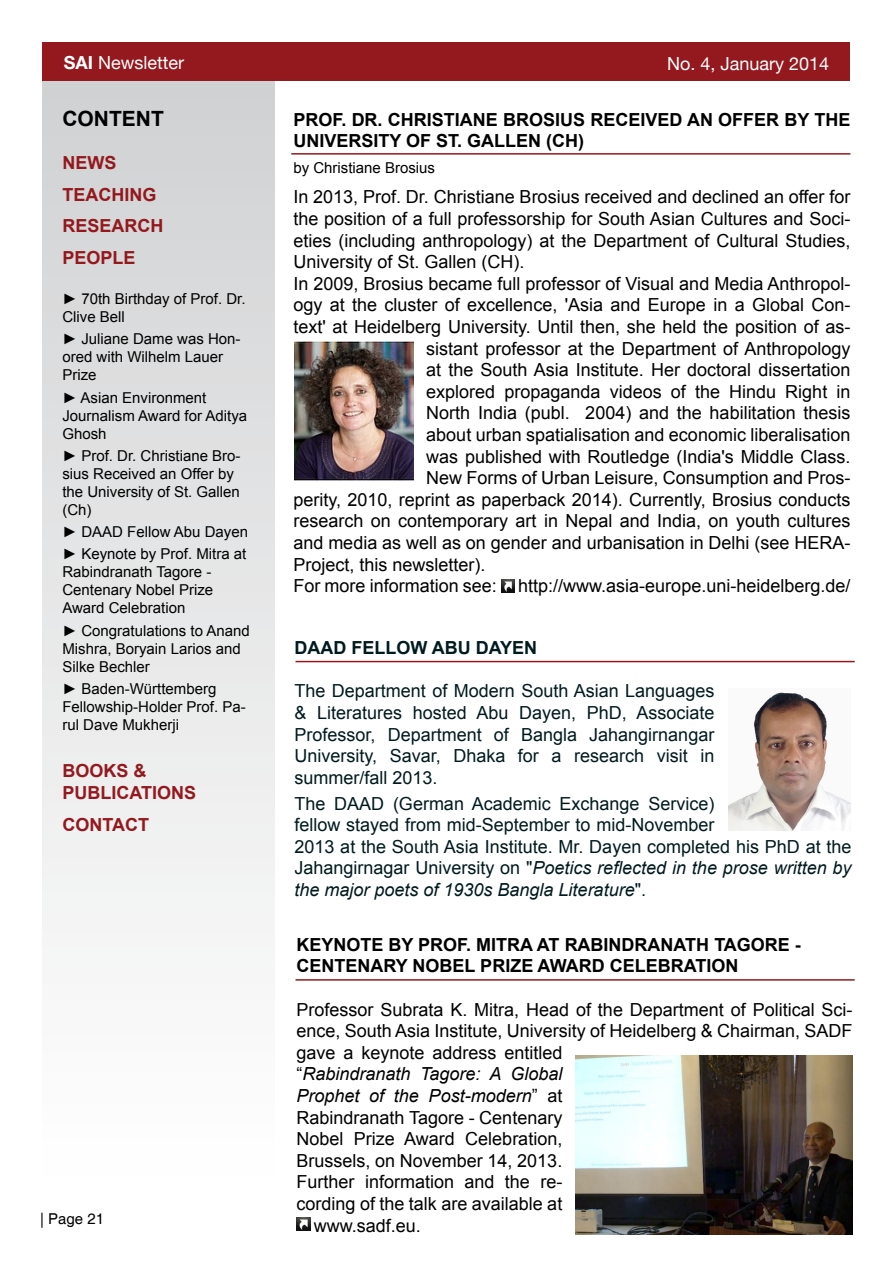
<style>
.page{position:relative;width:893px;height:1263px;background:#fff}
.page>*{position:absolute;margin:0;border:0;box-sizing:border-box;transform-origin:0 0}
.t1{font:700 21px "Arial";color:#000}
.t2{font:18px "Arial";color:#000}
.t3{font:18px/21.6px "Arial";color:#011a1e;text-align:justify}
.t4{font:700 18px/21.6px "Arial";color:#000}
.t5{font:italic 18px "Arial";color:#000}
.t6{font:700 18px/32.4px "Arial";color:#93191e}
.t7{font:18px "Helvetica Neue";color:#fff}
.t8{font:700 18px "Arial";color:#011a1e}
.t9{font:15px/18px "Arial";color:#000}
.t10{font:15px "Helvetica";color:#000}
.s1{font-weight:700}
.s2{font-style:italic}
.s3{font-style:normal}
</style>
<div class="page">
<div style="left:43px;top:81px;width:231px;height:1105px;background:linear-gradient(to bottom,#d0d1d2,#fff)"></div>
<div style="left:43px;top:43px;width:807px;height:38px;background:#93191e"></div>
<hr style="left:291px;top:153px;width:559px;height:2px;background:#93191e">
<img style="left:501px;top:580px;width:14px;height:13px">
<img style="left:294px;top:341px;width:120px;height:139px">
<hr style="left:296px;top:661px;width:559px;height:1px;background:#93191e">
<img style="left:729px;top:692px;width:121px;height:138px">
<svg style="left:297px;top:1217px;width:13px;height:13px"></svg>
<hr style="left:296px;top:979px;width:559px;height:2px;background:#93191e">
<img style="left:575px;top:1056px;width:278px;height:178px">
<p class="t7" style="left:64px;top:52px;width:122px"><span class="s1">SAI</span> Newsletter</p>
<p class="t7" style="left:667px;top:52px;width:164px">No. 4, January 2014</p>
<p class="t4" style="left:293px;top:109px;width:558px">PROF. DR. CHRISTIANE BROSIUS RECEIVED AN OFFER BY THE<br>UNIVERSITY OF ST. GALLEN (CH)</p>
<p class="t9" style="left:293px;top:159px;width:143px">by Christiane Brosius</p>
<p class="t2" style="left:293px;top:185px;width:559px">In 2013, Prof. Dr. Christiane Brosius received and declined an offer for</p>
<p class="t2" style="left:293px;top:207px;width:558px">the position of a full professorship for South Asian Cultures and Soci-</p>
<p class="t2" style="left:293px;top:228px;width:558px">eties (including anthropology) at the Department of Cultural Studies,</p>
<p class="t2" style="left:293px;top:250px;width:233px">University of St. Gallen (CH).</p>
<p class="t2" style="left:293px;top:272px;width:559px">In 2009, Brosius became full professor of Visual and Media Anthropol-</p>
<p class="t2" style="left:293px;top:293px;width:559px">ogy at the cluster of excellence, 'Asia and Europe in a Global Con-</p>
<p class="t2" style="left:293px;top:315px;width:559px">text' at Heidelberg University. Until then, she held the position of as-</p>
<p class="t2" style="left:426px;top:336px;width:426px">sistant professor at the Department of Anthropology</p>
<p class="t2" style="left:426px;top:358px;width:426px">at the South Asia Institute. Her doctoral dissertation</p>
<p class="t2" style="left:426px;top:380px;width:426px">explored propaganda videos of the Hindu Right in</p>
<p class="t2" style="left:426px;top:401px;width:426px">North India (publ. 2004) and the habilitation thesis</p>
<p class="t2" style="left:426px;top:423px;width:426px">about urban spatialisation and economic liberalisation</p>
<p class="t2" style="left:426px;top:444px;width:426px">was published with Routledge (India's Middle Class.</p>
<p class="t2" style="left:426px;top:466px;width:426px">New Forms of Urban Leisure, Consumption and Pros-</p>
<p class="t2" style="left:293px;top:488px;width:558px">perity, 2010, reprint as paperback 2014). Currently, Brosius conducts</p>
<p class="t2" style="left:293px;top:509px;width:558px">research on contemporary art in Nepal and India, on youth cultures</p>
<p class="t2" style="left:293px;top:531px;width:558px">and media as well as on gender and urbanisation in Delhi (see HERA-</p>
<p class="t2" style="left:293px;top:552px;width:194px">Project, this newsletter).</p>
<p class="t2" style="left:293px;top:574px;width:558px">For more information see: http://www.asia-europe.uni-heidelberg.de/</p>
<p class="t1" style="left:62px;top:105px;width:103px">CONTENT</p>
<p class="t6" style="left:62px;top:147px;width:95px">NEWS<br>TEACHING</p>
<p class="t6" style="left:62px;top:210px;width:102px">RESEARCH<br>PEOPLE</p>
<p class="t9" style="left:62px;top:290px;width:185px">► 70th Birthday of Prof. Dr.<br>Clive Bell</p>
<p class="t9" style="left:62px;top:330px;width:180px">► Juliane Dame was Hon&shy;ored with Wilhelm Lauer<br>Prize</p>
<p class="t9" style="left:62px;top:388px;width:186px">► Asian Environment<br>Journalism Award for Aditya<br>Ghosh</p>
<p class="t9" style="left:62px;top:447px;width:180px">► Prof. Dr. Christiane Bro&shy;sius Received an Offer by the University of St. Gallen (Ch)</p>
<p class="t9" style="left:62px;top:521px;width:187px;line-height:22.2px">► DAAD Fellow Abu Dayen ► Keynote by Prof. Mitra at</p>
<p class="t9" style="left:62px;top:563px;width:152px">Rabindranath Tagore -<br>Centenary Nobel Prize<br>Award Celebration</p>
<p class="t9" style="left:62px;top:621px;width:189px">► Congratulations to Anand<br>Mishra, Boryain Larios and<br>Silke Bechler</p>
<p class="t9" style="left:62px;top:680px;width:185px">► Baden-Württemberg<br>Fellowship-Holder Prof. Pa&shy;rul Dave Mukherji</p>
<p class="t6" style="left:62px;top:761px;width:135px;line-height:21.6px">BOOKS &amp;<br>PUBLICATIONS</p>
<p class="t6" style="left:62px;top:809px;width:88px">CONTACT</p>
<p class="t8" style="left:294px;top:636px;width:244px">DAAD FELLOW ABU DAYEN</p>
<p class="t3" style="left:294px;top:680px;width:421px">The Department of Modern South Asian Languages &amp; Literatures hosted Abu Dayen, PhD, Associate Professor, Department of Bangla Jahangirnangar University, Savar, Dhaka for a research visit in summer/fall 2013.</p>
<p class="t3" style="left:294px;top:793px;width:558px;text-align:left">The DAAD (German Academic Exchange Service)<br>fellow stayed from mid-September to mid-November<br>2013 at the South Asia Institute. Mr. Dayen completed his PhD at the Jahangirnagar University on "<span class="s2">Poetics reflected in the prose written by the major poets of 1930s Bangla Literature</span>".</p>
<p class="t4" style="left:297px;top:934px;width:506px">KEYNOTE BY PROF. MITRA AT RABINDRANATH TAGORE -<br>CENTENARY NOBEL PRIZE AWARD CELEBRATION</p>
<p class="t2" style="left:297px;top:997px;width:557px">Professor Subrata K. Mitra, Head of the Department of Political Sci-</p>
<p class="t2" style="left:297px;top:1019px;width:557px">ence, South Asia Institute, University of Heidelberg &amp; Chairman, SADF</p>
<p class="t2" style="left:297px;top:1041px;width:267px">gave a keynote address entitled</p>
<p class="t5" style="left:297px;top:1062px;width:267px"><span class="s3">“</span>Rabindranath Tagore: A Global</p>
<p class="t5" style="left:297px;top:1084px;width:267px">Prophet of the Post-modern<span class="s3">” at</span></p>
<p class="t2" style="left:297px;top:1105px;width:267px">Rabindranath Tagore - Centenary</p>
<p class="t2" style="left:297px;top:1127px;width:267px">Nobel Prize Award Celebration,</p>
<p class="t2" style="left:297px;top:1149px;width:267px">Brussels, on November 14, 2013.</p>
<p class="t2" style="left:297px;top:1170px;width:267px">Further information and the re-</p>
<p class="t2" style="left:297px;top:1192px;width:267px">cording of the talk are available at</p>
<p class="t2" style="left:314px;top:1213px;width:109px">www.sadf.eu.</p>
<p class="t10" style="left:40px;top:1210px;width:65px">| Page 21</p>
</div>
